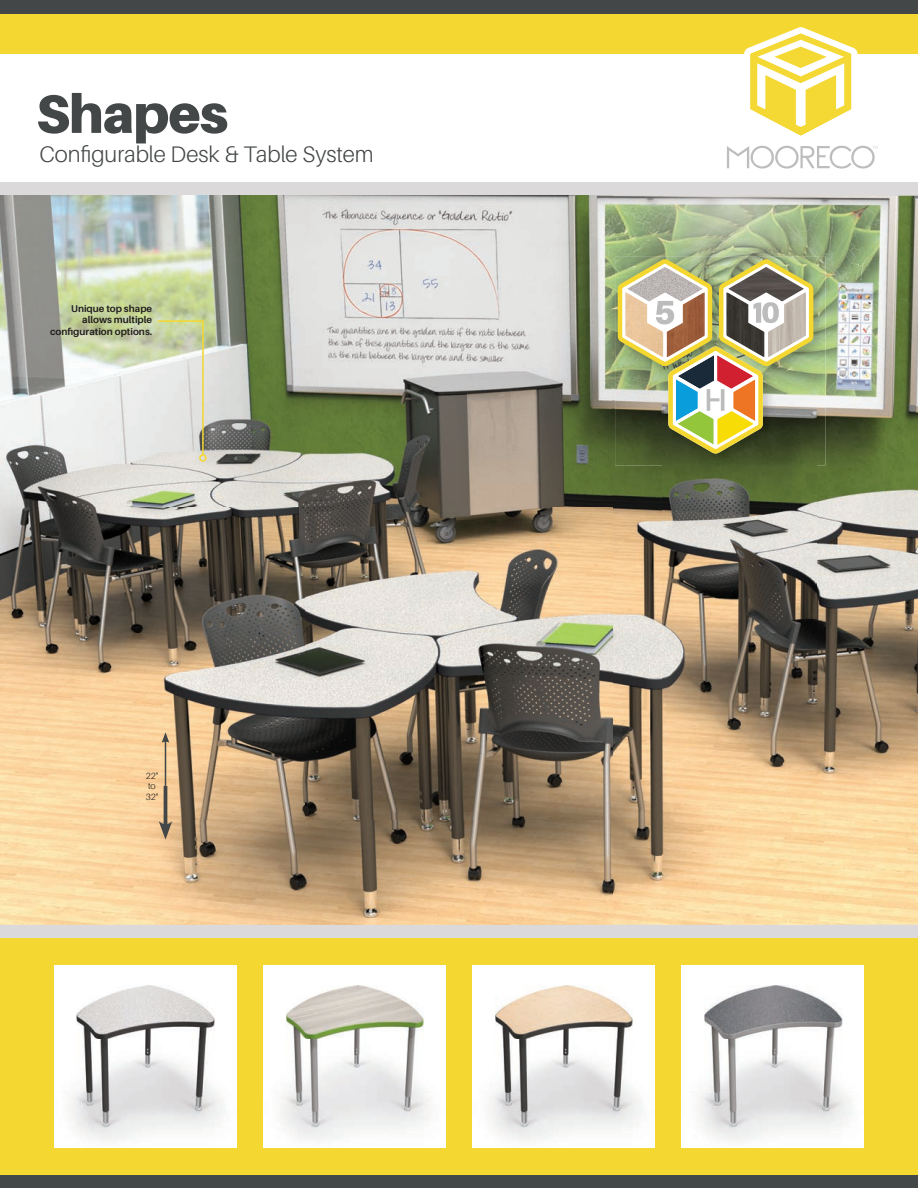
<style>
.page{position:relative;width:918px;height:1188px;background:#fff}
.page>*{position:absolute;margin:0;border:0;box-sizing:border-box;transform-origin:0 0}
.t1{font:900 54px "Aileron";letter-spacing:-.02em;color:#444747}
.t2{font:300 22.5px "Aileron";color:#444747}
.t3{font:700 9.75px/11.7px "Aileron";color:#231f20;text-align:right}
.t4{font:300 9px/10.8px "Aileron";color:#231f20}
</style>
<div class="page">
<div style="left:0;top:0;width:918px;height:54px;background:#f4d730"></div>
<div style="left:0;top:1174px;width:918px;height:14px;background:#444747"></div>
<div style="left:0;top:938px;width:918px;height:236px;background:#f4d730"></div>
<div style="left:0;top:182px;width:918px;height:14px;background:#dbd9d9"></div>
<div style="left:0;top:925px;width:918px;height:13px;background:#dbd9d9"></div>
<svg style="left:727px;top:27px;width:151px;height:142px"></svg>
<div style="left:0;top:0;width:918px;height:14px;background:#444747"></div>
<div style="left:472px;top:965px;width:183px;height:183px;background:#fff"></div>
<img style="left:488px;top:986px;width:154px;height:155px">
<div style="left:54px;top:965px;width:182px;height:183px;background:#fff"></div>
<img style="left:69px;top:986px;width:155px;height:155px">
<div style="left:263px;top:965px;width:183px;height:183px;background:#fff"></div>
<img style="left:281px;top:986px;width:150px;height:155px">
<div style="left:682px;top:965px;width:182px;height:183px;background:#fff"></div>
<img style="left:697px;top:986px;width:155px;height:155px">
<img style="left:0;top:196px;width:612px;height:729px">
<img style="left:612px;top:196px;width:306px;height:103px">
<img style="left:612px;top:454px;width:51px;height:471px">
<img style="left:817px;top:299px;width:101px;height:626px">
<img style="left:663px;top:465px;width:154px;height:460px">
<hr style="left:165px;top:740px;width:1px;height:46px;background:#444747">
<svg style="left:162px;top:732px;width:7px;height:11px"></svg>
<hr style="left:164px;top:786px;width:3px;height:42px;background:#444747">
<svg style="left:159px;top:821px;width:13px;height:19px"></svg>
<img style="left:615px;top:454px;width:211px;height:11px">
<img style="left:600px;top:251px;width:231px;height:203px">
<svg style="left:156px;top:320px;width:48px;height:137px;background:#dcdecc"></svg>
<div style="left:199px;top:454px;width:8px;height:8px;border:2px solid #f4d730;border-radius:50%"></div>
<h1 class="t1" style="left:36px;top:83px;width:193px">Shapes</h1>
<h2 class="t2" style="left:39px;top:142px;width:336px">Configurable Desk &amp; Table System</h2>
<p class="t3" style="left:50px;top:302px;width:104px">Unique top shape allows multiple configuration options.</p>
<p class="t4" style="left:146px;top:770px;width:14px">22" to<br>32"</p>
</div>
